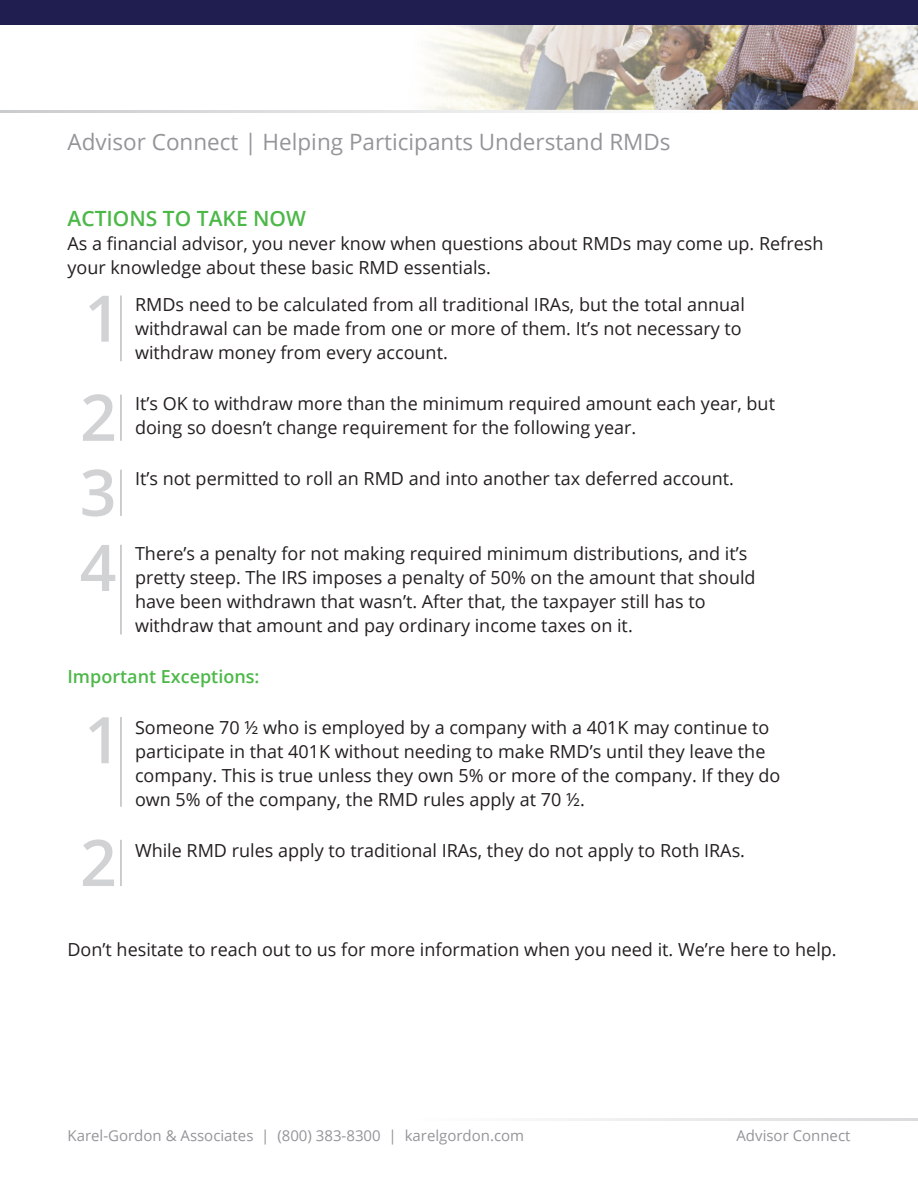
<style>
.page{position:relative;width:918px;height:1188px;background:#fff}
.page>*{position:absolute;margin:0;border:0;box-sizing:border-box;transform-origin:0 0}
.t1{font:600 64.35px "Open Sans";color:#d1d2d4}
.t2{font:22.5px "Open Sans";color:#939598}
.t3{font:600 21px "Open Sans";color:#4cb848}
.t4{font:18px/24px "Open Sans";color:#231f20}
.t5{font:600 18px "Open Sans";color:#4cb848}
.t6{font:15px "Open Sans";color:#939598}
</style>
<div class="page">
<img style="left:327px;top:24px;width:591px;height:86px">
<hr style="left:0;top:110px;width:728px;height:3px;background:#bcbdc0">
<div style="left:0;top:0;width:918px;height:24px;background:#201d51"></div>
<hr style="left:416px;top:1118px;width:502px;height:2px;background:#bcbdc0">
<hr style="left:120px;top:470px;width:2px;height:46px;background:#bcbdc0">
<hr style="left:120px;top:545px;width:2px;height:90px;background:#bcbdc0">
<hr style="left:120px;top:295px;width:2px;height:66px;background:#bcbdc0">
<hr style="left:120px;top:717px;width:2px;height:90px;background:#bcbdc0">
<hr style="left:120px;top:395px;width:2px;height:46px;background:#bcbdc0">
<hr style="left:120px;top:840px;width:2px;height:46px;background:#bcbdc0">
<p class="t2" style="left:68px;top:127px;width:605px">Advisor Connect | Helping Participants Understand RMDs</p>
<p class="t3" style="left:68px;top:204px;width:240px">ACTIONS TO TAKE NOW</p>
<p class="t4" style="left:68px;top:231px;width:757px">As a financial advisor, you never know when questions about RMDs may come up. Refresh your knowledge about these basic RMD essentials.</p>
<p class="t4" style="left:135px;top:292px;width:611px">RMDs need to be calculated from all traditional IRAs, but the total annual withdrawal can be made from one or more of them. It’s not necessary to withdraw money from every account.</p>
<p class="t4" style="left:135px;top:391px;width:642px">It’s OK to withdraw more than the minimum required amount each year, but doing so doesn’t change requirement for the following year.</p>
<p class="t4" style="left:135px;top:466px;width:601px">It’s not permitted to roll an RMD and into another tax deferred account.</p>
<p class="t1" style="left:84px;top:274px;width:38px">1</p>
<p class="t1" style="left:80px;top:373px;width:38px">2</p>
<p class="t1" style="left:80px;top:448px;width:38px">3</p>
<p class="t1" style="left:80px;top:523px;width:38px">4</p>
<p class="t4" style="left:135px;top:541px;width:622px">There’s a penalty for not making required minimum distributions, and it’s pretty steep. The IRS imposes a penalty of 50% on the amount that should have been withdrawn that wasn’t. After that, the taxpayer still has to withdraw that amount and pay ordinary income taxes on it.</p>
<p class="t5" style="left:68px;top:665px;width:194px">Important Exceptions:</p>
<p class="t4" style="left:135px;top:715px;width:647px">Someone 70 ½ who is employed by a company with a 401K may continue to participate in that 401K without needing to make RMD’s until they leave the company. This is true unless they own 5% or more of the company. If they do own 5% of the company, the RMD rules apply at 70 ½.</p>
<p class="t4" style="left:135px;top:838px;width:612px">While RMD rules apply to traditional IRAs, they do not apply to Roth IRAs.</p>
<p class="t1" style="left:84px;top:696px;width:38px">1</p>
<p class="t1" style="left:80px;top:819px;width:38px">2</p>
<p class="t4" style="left:68px;top:937px;width:771px">Don’t hesitate to reach out to us for more information when you need it. We’re here to help.</p>
<p class="t6" style="left:68px;top:1125px;width:458px">Karel-Gordon &amp; Associates | (800) 383-8300 | karelgordon.com</p>
<p class="t6" style="left:736px;top:1125px;width:116px">Advisor Connect</p>
</div>
